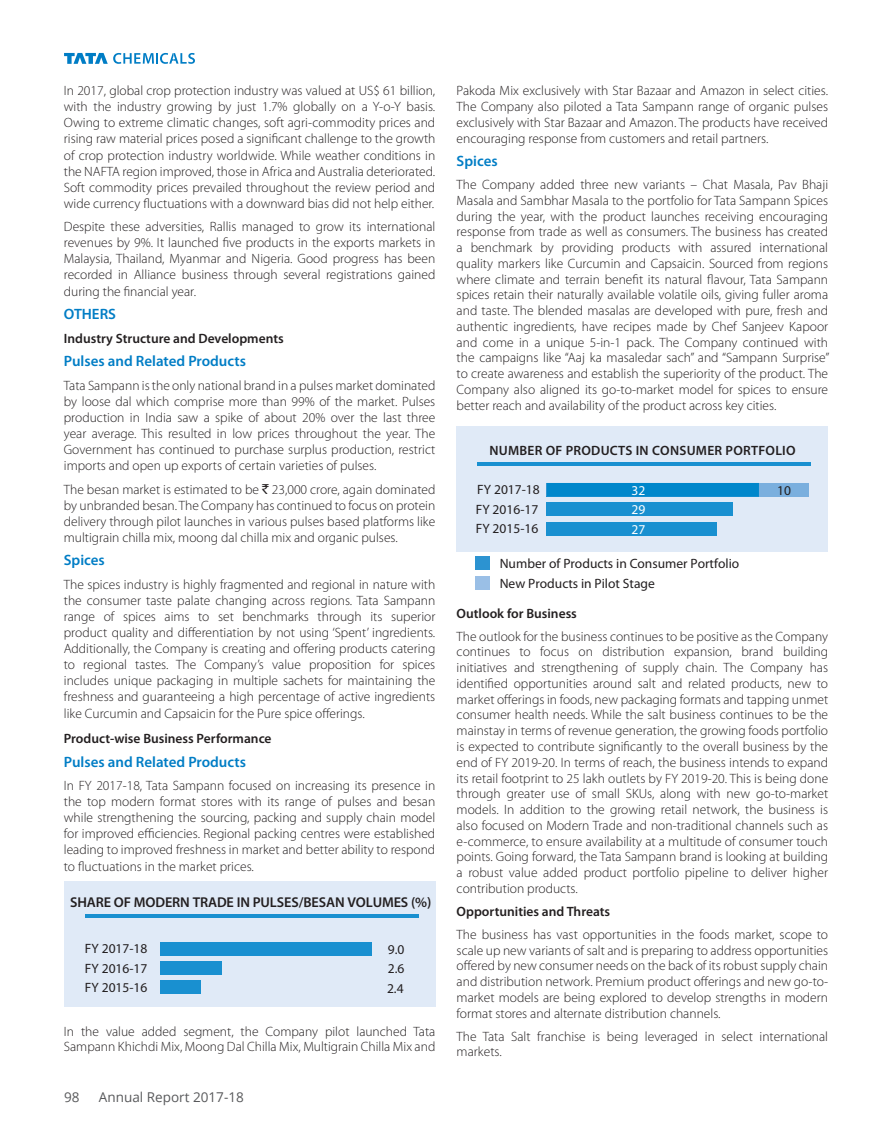
<style>
.page{position:relative;width:892px;height:1135px;background:#fff}
.page>*{position:absolute;margin:0;border:0;box-sizing:border-box;transform-origin:0 0}
.t1{font:600 15px "Myriad Pro";color:#007dc5}
.t2{font:600 14.25px "Myriad Pro";letter-spacing:-.01em;color:#231f20}
.t3{font:300 13.5px/15.8px "Myriad Pro";color:#231f20;text-align:justify}
.t4{font:13.5px/19px "Myriad Pro";color:#231f20}
.t5{font:600 13.5px "Myriad Pro";color:#231f20}
.t6{font:600 13.5px "Myriad Pro";letter-spacing:.02em;color:#231f20}
.t7{font:13.5px "Open Sans";color:#58595b}
.t8{font:13.5px/19.5px "Myriad Pro";color:#fff}
.s1{font-family:"Rupee Foradian";font-weight:400}
</style>
<div class="page">
<svg style="left:64px;top:53px;width:131px;height:11px"></svg>
<div style="left:64px;top:881px;width:371px;height:125px;background:#e0eaf7"></div>
<div style="left:160px;top:980px;width:41px;height:13px;background:#1990d0"></div>
<div style="left:160px;top:961px;width:62px;height:13px;background:#1990d0"></div>
<div style="left:160px;top:941px;width:211px;height:13px;background:#1990d0"></div>
<hr style="left:85px;top:914px;width:333px;height:3px;background:#1990d0">
<div style="left:456px;top:426px;width:371px;height:125px;background:#e0eaf7"></div>
<div style="left:546px;top:502px;width:186px;height:13px;background:#1990d0"></div>
<div style="left:546px;top:522px;width:170px;height:13px;background:#1990d0"></div>
<hr style="left:477px;top:462px;width:332px;height:3px;background:#1990d0">
<div style="left:546px;top:483px;width:262px;height:13px;background:#7aafde"></div>
<div style="left:546px;top:483px;width:212px;height:13px;background:#0087cb"></div>
<div style="left:474px;top:556px;width:15px;height:13px;background:#2c93d1"></div>
<div style="left:474px;top:576px;width:15px;height:14px;background:#9abfe6"></div>
<p class="t3" style="left:64px;top:84px;width:373px">In 2017, global crop protection industry was valued at US$ 61 billion, with the industry growing by just 1.7% globally on a Y-o-Y basis.<br>Owing to extreme climatic changes, soft agri-commodity prices and rising raw material prices posed a significant challenge to the growth of crop protection industry worldwide. While weather conditions in the NAFTA region improved, those in Africa and Australia deteriorated.<br>Soft commodity prices prevailed throughout the review period and wide currency fluctuations with a downward bias did not help either.</p>
<p class="t3" style="left:64px;top:220px;width:373px">Despite these adversities, Rallis managed to grow its international revenues by 9%. It launched five products in the exports markets in Malaysia, Thailand, Myanmar and Nigeria. Good progress has been recorded in Alliance business through several registrations gained during the financial year.</p>
<p class="t1" style="left:64px;top:308px;width:54px">OTHERS</p>
<p class="t5" style="left:64px;top:333px;width:221px">Industry Structure and Developments</p>
<p class="t1" style="left:64px;top:355px;width:183px">Pulses and Related Products</p>
<p class="t3" style="left:64px;top:378px;width:373px">Tata Sampann is the only national brand in a pulses market dominated by loose dal which comprise more than 99% of the market. Pulses production in India saw a spike of about 20% over the last three year average. This resulted in low prices throughout the year. The Government has continued to purchase surplus production, restrict imports and open up exports of certain varieties of pulses.</p>
<p class="t3" style="left:64px;top:482px;width:373px">The besan market is estimated to be <span class="s1">`</span> 23,000 crore, again dominated by unbranded besan. The Company has continued to focus on protein delivery through pilot launches in various pulses based platforms like multigrain chilla mix, moong dal chilla mix and organic pulses.</p>
<p class="t1" style="left:64px;top:554px;width:42px">Spices</p>
<p class="t3" style="left:64px;top:577px;width:373px">The spices industry is highly fragmented and regional in nature with the consumer taste palate changing across regions. Tata Sampann range of spices aims to set benchmarks through its superior product quality and differentiation by not using ‘Spent’ ingredients.<br>Additionally, the Company is creating and offering products catering to regional tastes. The Company’s value proposition for spices includes unique packaging in multiple sachets for maintaining the freshness and guaranteeing a high percentage of active ingredients like Curcumin and Capsaicin for the Pure spice offerings.</p>
<p class="t5" style="left:64px;top:733px;width:209px">Product-wise Business Performance</p>
<p class="t1" style="left:64px;top:755px;width:183px">Pulses and Related Products</p>
<p class="t3" style="left:64px;top:778px;width:373px">In FY 2017-18, Tata Sampann focused on increasing its presence in the top modern format stores with its range of pulses and besan while strengthening the sourcing, packing and supply chain model for improved efficiencies. Regional packing centres were established leading to improved freshness in market and better ability to respond to fluctuations in the market prices.</p>
<p class="t2" style="left:70px;top:896px;width:362px">SHARE OF MODERN TRADE IN PULSES/BESAN VOLUMES (%)</p>
<p class="t4" style="left:85px;top:940px;width:64px">FY 2017-18</p>
<p class="t4" style="left:387px;top:940px;width:18px">9.0</p>
<p class="t4" style="left:85px;top:959px;width:64px">FY 2016-17</p>
<p class="t4" style="left:387px;top:960px;width:18px">2.6</p>
<p class="t4" style="left:85px;top:978px;width:64px">FY 2015-16</p>
<p class="t4" style="left:387px;top:979px;width:18px">2.4</p>
<p class="t3" style="left:64px;top:1024px;width:373px">In the value added segment, the Company pilot launched Tata<br>Sampann Khichdi Mix, Moong Dal Chilla Mix, Multigrain Chilla Mix and</p>
<p class="t7" style="left:64px;top:1086px;width:17px">98</p>
<p class="t7" style="left:99px;top:1086px;width:146px">Annual Report 2017-18</p>
<p class="t3" style="left:456px;top:84px;width:373px">Pakoda Mix exclusively with Star Bazaar and Amazon in select cities.<br>The Company also piloted a Tata Sampann range of organic pulses exclusively with Star Bazaar and Amazon. The products have received encouraging response from customers and retail partners.</p>
<p class="t1" style="left:456px;top:155px;width:42px">Spices</p>
<p class="t3" style="left:456px;top:178px;width:374px">The Company added three new variants – Chat Masala, Pav Bhaji Masala and Sambhar Masala to the portfolio for Tata Sampann Spices during the year, with the product launches receiving encouraging response from trade as well as consumers. The business has created a benchmark by providing products with assured international quality markers like Curcumin and Capsaicin. Sourced from regions where climate and terrain benefit its natural flavour, Tata Sampann spices retain their naturally available volatile oils, giving fuller aroma and taste. The blended masalas are developed with pure, fresh and authentic ingredients, have recipes made by Chef Sanjeev Kapoor and come in a unique 5-in-1 pack. The Company continued with the campaigns like “Aaj ka masaledar sach” and “Sampann Surprise” to create awareness and establish the superiority of the product. The Company also aligned its go-to-market model for spices to ensure better reach and availability of the product across key cities.</p>
<p class="t6" style="left:489px;top:445px;width:307px">NUMBER OF PRODUCTS IN CONSUMER PORTFOLIO</p>
<p class="t4" style="left:477px;top:481px;width:64px">FY 2017-18</p>
<p class="t8" style="left:631px;top:481px;width:15px">32</p>
<p class="t4" style="left:776px;top:482px;width:15px">10</p>
<p class="t4" style="left:475px;top:501px;width:64px">FY 2016-17<br>FY 2015-16</p>
<p class="t8" style="left:631px;top:501px;width:15px">29<br>27</p>
<p class="t4" style="left:499px;top:554px;width:241px;line-height:20.4px">Number of Products in Consumer Portfolio<br>New Products in Pilot Stage</p>
<p class="t5" style="left:456px;top:608px;width:122px">Outlook for Business</p>
<p class="t3" style="left:456px;top:629px;width:373px">The outlook for the business continues to be positive as the Company continues to focus on distribution expansion, brand building initiatives and strengthening of supply chain. The Company has identified opportunities around salt and related products, new to market offerings in foods, new packaging formats and tapping unmet consumer health needs. While the salt business continues to be the mainstay in terms of revenue generation, the growing foods portfolio is expected to contribute significantly to the overall business by the end of FY 2019-20. In terms of reach, the business intends to expand its retail footprint to 25 lakh outlets by FY 2019-20. This is being done through greater use of small SKUs, along with new go-to-market models. In addition to the growing retail network, the business is also focused on Modern Trade and non-traditional channels such as e-commerce, to ensure availability at a multitude of consumer touch points. Going forward, the Tata Sampann brand is looking at building a robust value added product portfolio pipeline to deliver higher contribution products.</p>
<p class="t5" style="left:456px;top:905px;width:155px">Opportunities and Threats</p>
<p class="t3" style="left:456px;top:927px;width:373px">The business has vast opportunities in the foods market, scope to scale up new variants of salt and is preparing to address opportunities offered by new consumer needs on the back of its robust supply chain and distribution network. Premium product offerings and new go-to&shy;market models are being explored to develop strengths in modern format stores and alternate distribution channels.</p>
<p class="t3" style="left:456px;top:1029px;width:373px">The Tata Salt franchise is being leveraged in select international markets.</p>
</div>
